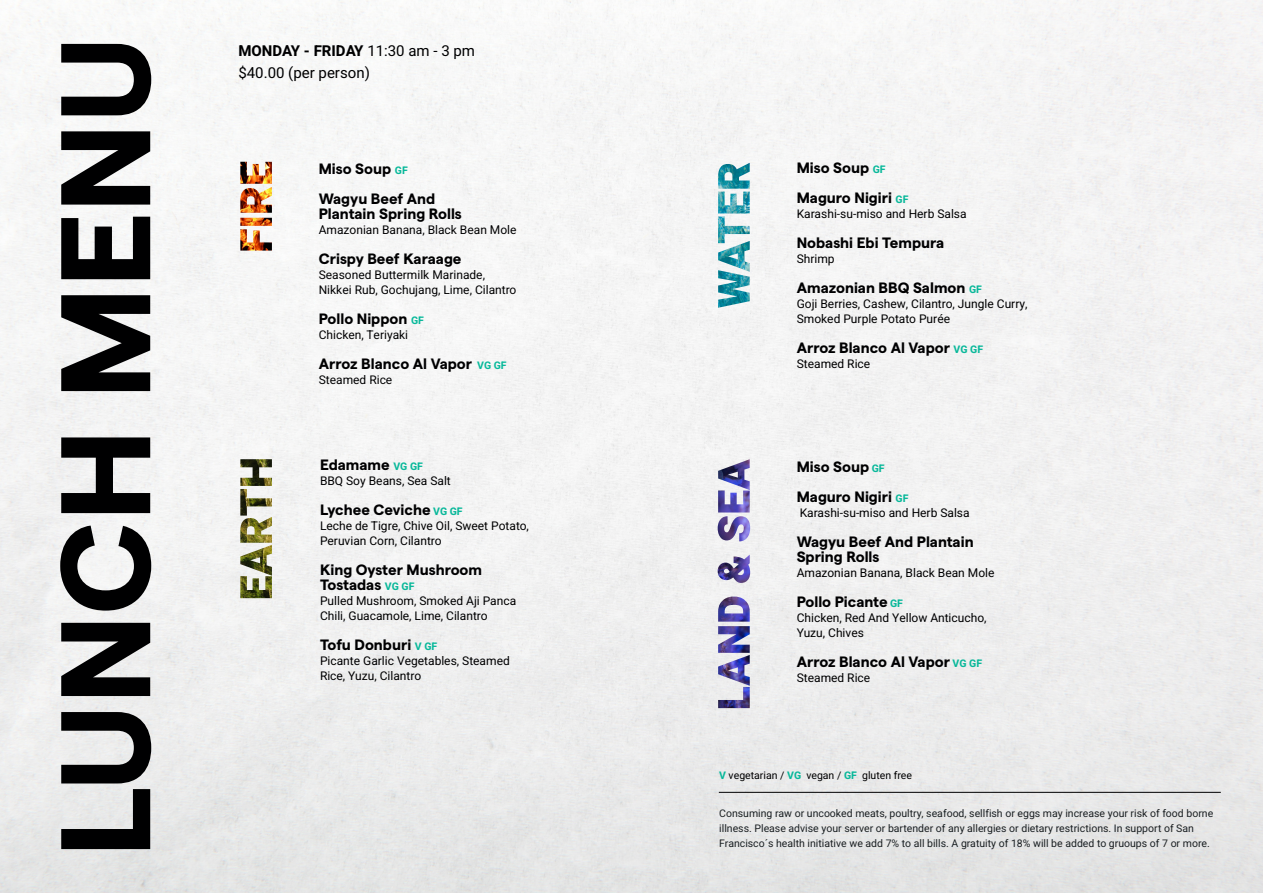
<style>
.page{position:relative;width:1263px;height:893px;background:#fff}
.page>*{position:absolute;margin:0;border:0;box-sizing:border-box;transform-origin:0 0}
.t1{font:700 127.05px "Matter SQ";color:#000001}
.t2{font:700 15px/30px "Matter SQ";color:#000001}
.t3{font:15px/22.2px "Heebo";color:#000001}
.t4{font:12px/15px "Heebo";color:#000001}
.t5{font:10.5px/15px "Heebo";color:#1b2023}
.t6{font:10.5px "Heebo";color:#000001}
.s1{font-weight:700}
.s2{font-family:"Heebo";font-size:10.5px;color:#09b89a}
.s3{font-weight:700;color:#09b89a}
</style>
<div class="page">
<img style="left:0;top:0;width:1263px;height:893px">
<img style="left:240px;top:162px;width:32px;height:89px">
<img style="left:240px;top:459px;width:32px;height:139px">
<img style="left:718px;top:163px;width:32px;height:145px">
<img style="left:718px;top:459px;width:32px;height:163px">
<hr style="left:719px;top:792px;width:502px;height:1px;background:#000001">
<h1 class="t1" style="left:11px;top:857px;width:823px;rotate:-90deg">LUNCH MENU</h1>
<p class="t3" style="left:238px;top:40px;width:238px"><span class="s1">MONDAY - FRIDAY</span> 11:30 am - 3 pm $40.00 (per person)</p>
<p class="t2" style="left:319px;top:152px;width:118px">Miso Soup <span class="s2">GF<br></span>Wagyu Beef And</p>
<p class="t2" style="left:319px;top:197px;width:145px">Plantain Spring Rolls</p>
<p class="t4" style="left:319px;top:223px;width:199px">Amazonian Banana, Black Bean Mole</p>
<p class="t2" style="left:319px;top:242px;width:144px">Crispy Beef Karaage</p>
<p class="t4" style="left:319px;top:268px;width:199px">Seasoned Buttermilk Marinade,<br>Nikkei Rub, Gochujang, Lime, Cilantro</p>
<p class="t2" style="left:319px;top:302px;width:107px">Pollo Nippon <span class="s2">GF</span></p>
<p class="t4" style="left:319px;top:328px;width:91px">Chicken, Teriyaki</p>
<p class="t2" style="left:319px;top:347px;width:189px">Arroz Blanco Al Vapor <span class="s2">VG GF</span></p>
<p class="t4" style="left:319px;top:373px;width:75px">Steamed Rice</p>
<p class="t2" style="left:320px;top:448px;width:104px">Edamame <span class="s2">VG GF</span></p>
<p class="t4" style="left:320px;top:473px;width:132px">BBQ Soy Beans, Sea Salt</p>
<p class="t2" style="left:320px;top:493px;width:144px">Lychee Ceviche <span class="s2">VG GF</span></p>
<p class="t4" style="left:320px;top:518px;width:210px">Leche de Tigre, Chive Oil, Sweet Potato,<br>Peruvian Corn, Cilantro</p>
<p class="t2" style="left:320px;top:561px;width:164px;line-height:15px">King Oyster Mushroom<br>Tostadas <span class="s2">VG GF</span></p>
<p class="t4" style="left:320px;top:593px;width:198px">Pulled Mushroom, Smoked Aji Panca<br>Chili, Guacamole, Lime, Cilantro</p>
<p class="t2" style="left:320px;top:628px;width:119px">Tofu Donburi <span class="s2">V GF</span></p>
<p class="t4" style="left:320px;top:653px;width:191px">Picante Garlic Vegetables, Steamed<br>Rice, Yuzu, Cilantro</p>
<p class="t2" style="left:797px;top:152px;width:113px">Miso Soup <span class="s2">GF<br></span>Maguro Nigiri <span class="s2">GF</span></p>
<p class="t4" style="left:797px;top:207px;width:171px">Karashi-su-miso and Herb Salsa</p>
<p class="t2" style="left:797px;top:227px;width:149px">Nobashi Ebi Tempura</p>
<p class="t4" style="left:797px;top:252px;width:39px">Shrimp</p>
<p class="t2" style="left:797px;top:272px;width:187px">Amazonian BBQ Salmon <span class="s2">GF</span></p>
<p class="t4" style="left:797px;top:297px;width:232px">Goji Berries, Cashew, Cilantro, Jungle Curry,<br>Smoked Purple Potato Purée</p>
<p class="t2" style="left:797px;top:332px;width:188px">Arroz Blanco Al Vapor <span class="s2">VG GF</span></p>
<p class="t4" style="left:797px;top:357px;width:75px">Steamed Rice</p>
<p class="t2" style="left:797px;top:450px;width:113px">Miso Soup <span class="s2">GF<br></span>Maguro Nigiri <span class="s2">GF</span></p>
<p class="t4" style="left:800px;top:506px;width:171px">Karashi-su-miso and Herb Salsa</p>
<p class="t2" style="left:797px;top:533px;width:178px;line-height:15px">Wagyu Beef And Plantain<br>Spring Rolls</p>
<p class="t4" style="left:797px;top:566px;width:199px">Amazonian Banana, Black Bean Mole</p>
<p class="t2" style="left:797px;top:585px;width:108px">Pollo Picante <span class="s2">GF</span></p>
<p class="t4" style="left:797px;top:611px;width:191px">Chicken, Red And Yellow Anticucho,<br>Yuzu, Chives</p>
<p class="t2" style="left:797px;top:645px;width:187px">Arroz Blanco Al Vapor <span class="s2">VG GF</span></p>
<p class="t4" style="left:797px;top:671px;width:75px">Steamed Rice</p>
<p class="t6" style="left:719px;top:768px;width:194px"><span class="s3">V</span> vegetarian / <span class="s3">VG</span> vegan / <span class="s3">GF</span> gluten free</p>
<p class="t5" style="left:719px;top:807px;width:496px">Consuming raw or uncooked meats, poultry, seafood, sellfish or eggs may increase your risk of food borne illness. Please advise your server or bartender of any allergies or dietary restrictions. In support of San</p>
<p class="t5" style="left:719px;top:837px;width:492px">Francisco´s health initiative we add 7% to all bills. A gratuity of 18% will be added to gruoups of 7 or more.</p>
</div>
